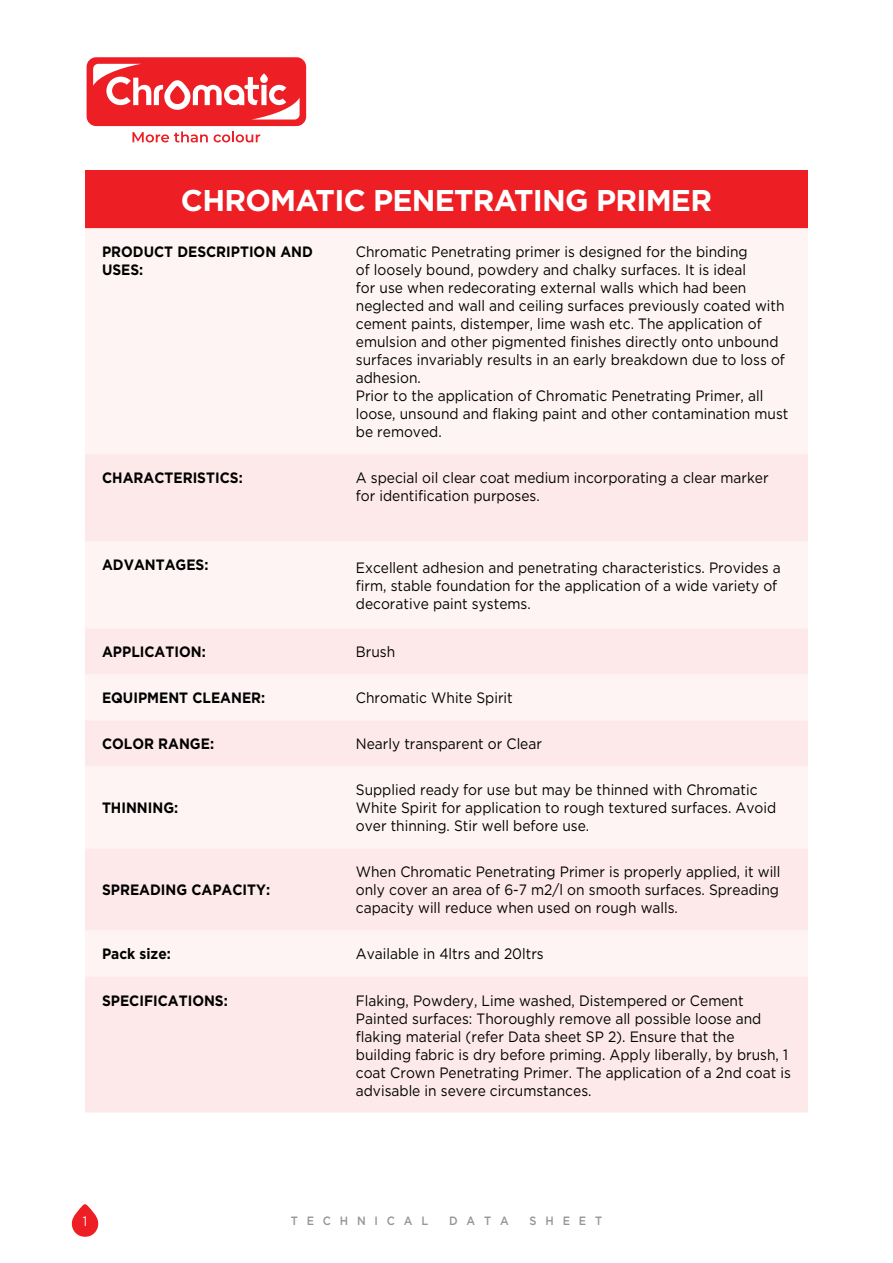
<style>
.page{position:relative;width:893px;height:1263px;background:#fff}
.page>*{position:absolute;margin:0;border:0;box-sizing:border-box;transform-origin:0 0}
.t1{font:700 30px "Gotham";letter-spacing:-.025em;color:#fff}
.t2{font:15px/18px "Gotham";color:#000;scale:.92 1}
.t3{font:700 15px/18px "Gotham";color:#000;scale:.92 1}
.t4{font:13.5px "Gotham";color:#fff;scale:.92 1}
.t5{font:500 12px "Gotham";letter-spacing:.8em;color:#939598;scale:.92 1}
</style>
<div class="page">
<svg style="left:71px;top:1204px;width:28px;height:33px"></svg>
<svg style="left:85px;top:56px;width:223px;height:72px"></svg>
<div style="left:87px;top:57px;width:219px;height:69px;background:#ed1f24;border-radius:10px"></div>
<svg style="left:93px;top:64px;width:207px;height:56px"></svg>
<svg style="left:132px;top:131px;width:76px;height:11px"></svg>
<svg style="left:214px;top:131px;width:46px;height:11px"></svg>
<div style="left:85px;top:170px;width:723px;height:58px;background:#ed1f24"></div>
<div style="left:85px;top:228px;width:723px;height:226px;background:#fef4f4"></div>
<svg style="left:85px;top:454px;width:723px;height:658px;fill:#fde9e9"></svg>
<h1 class="t1" style="left:181px;top:181px;width:533px">CHROMATIC PENETRATING PRIMER</h1>
<p class="t3" style="left:102px;top:243px;width:231px">PRODUCT DESCRIPTION AND<br>USES:</p>
<p class="t2" style="left:356px;top:242px;width:472px">Chromatic Penetrating primer is designed for the binding<br>of loosely bound, powdery and chalky surfaces. It is ideal<br>for use when redecorating external walls which had been neglected and wall and ceiling surfaces previously coated with cement paints, distemper, lime wash etc. The application of emulsion and other pigmented finishes directly onto unbound surfaces invariably results in an early breakdown due to loss of adhesion.<br>Prior to the application of Chromatic Penetrating Primer, all loose, unsound and flaking paint and other contamination must be removed.</p>
<p class="t3" style="left:102px;top:469px;width:154px">CHARACTERISTICS:</p>
<p class="t2" style="left:356px;top:468px;width:450px">A special oil clear coat medium incorporating a clear marker for identification purposes.</p>
<p class="t3" style="left:102px;top:556px;width:117px">ADVANTAGES:</p>
<p class="t2" style="left:356px;top:558px;width:463px">Excellent adhesion and penetrating characteristics. Provides a firm, stable foundation for the application of a wide variety of decorative paint systems.</p>
<p class="t3" style="left:102px;top:643px;width:114px">APPLICATION:</p>
<p class="t2" style="left:356px;top:643px;width:44px">Brush</p>
<p class="t3" style="left:102px;top:689px;width:179px">EQUIPMENT CLEANER:</p>
<p class="t2" style="left:356px;top:689px;width:172px">Chromatic White Spirit</p>
<p class="t3" style="left:102px;top:735px;width:123px">COLOR RANGE:</p>
<p class="t2" style="left:356px;top:735px;width:204px">Nearly transparent or Clear</p>
<p class="t3" style="left:102px;top:799px;width:84px">THINNING:</p>
<p class="t3" style="left:102px;top:881px;width:184px">SPREADING CAPACITY:</p>
<p class="t2" style="left:356px;top:781px;width:458px">Supplied ready for use but may be thinned with Chromatic<br>White Spirit for application to rough textured surfaces. Avoid over thinning. Stir well before use.</p>
<p class="t2" style="left:356px;top:863px;width:463px;text-align:justify">When Chromatic Penetrating Primer is properly applied, it will only cover an area of 6-7 m2/l on smooth surfaces. Spreading capacity will reduce when used on rough walls.</p>
<p class="t3" style="left:102px;top:945px;width:76px">Pack size:</p>
<p class="t2" style="left:356px;top:945px;width:206px">Available in 4ltrs and 20ltrs</p>
<p class="t3" style="left:102px;top:991px;width:138px">SPECIFICATIONS:</p>
<p class="t2" style="left:356px;top:991px;width:474px">Flaking, Powdery, Lime washed, Distempered or Cement Painted surfaces: Thoroughly remove all possible loose and flaking material (refer Data sheet SP 2). Ensure that the building fabric is dry before priming. Apply liberally, by brush, 1 coat Crown Penetrating Primer. The application of a 2nd coat is advisable in severe circumstances.</p>
<p class="t4" style="left:83px;top:1212px;width:6px">1</p>
<p class="t5" style="left:291px;top:1213px;width:151px">TECHNICAL</p>
<p class="t5" style="left:449px;top:1213px;width:66px">DATA</p>
<p class="t5" style="left:530px;top:1213px;width:80px">SHEET</p>
</div>
